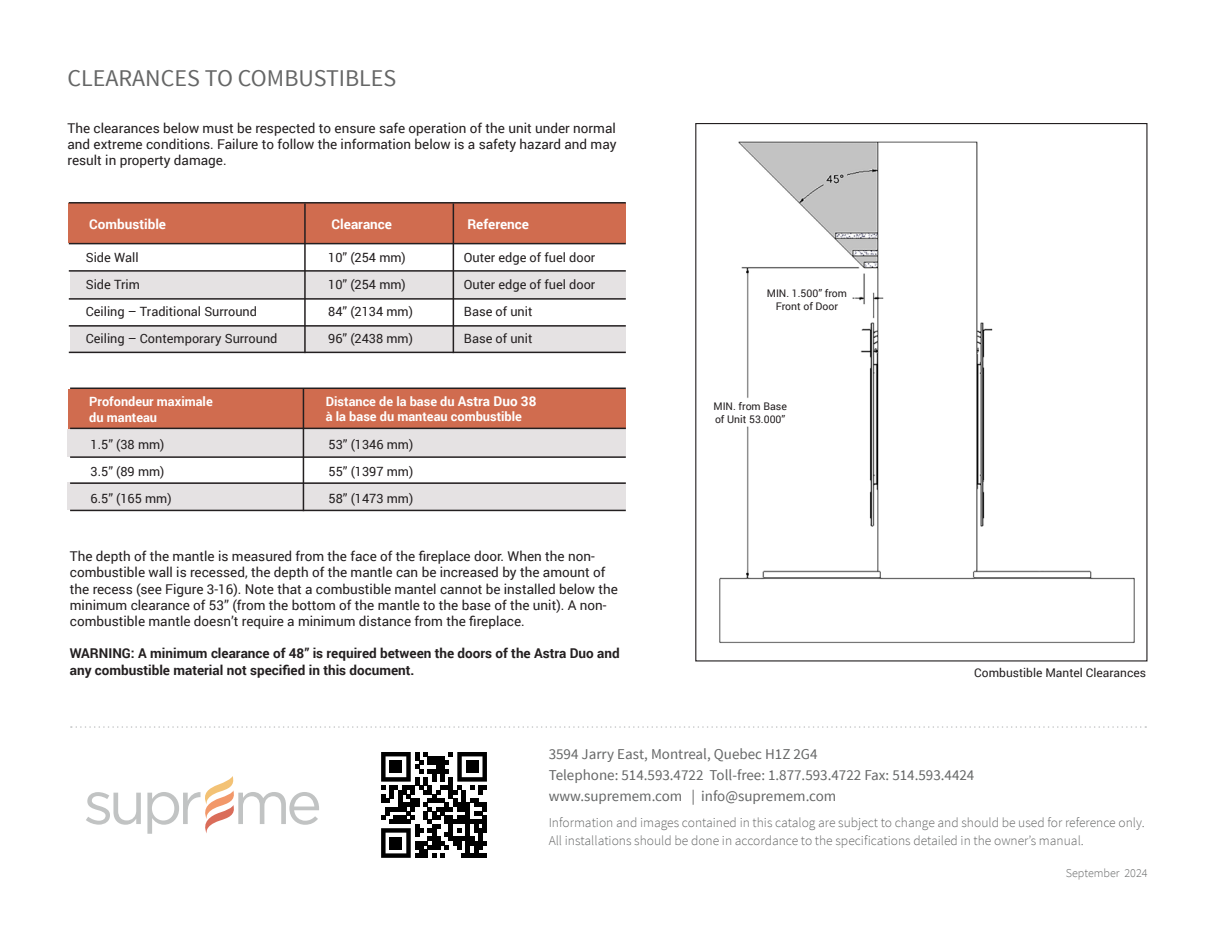
<style>
.page{position:relative;width:1215px;height:945px;background:#fff}
.page>*{position:absolute;margin:0;border:0;box-sizing:border-box;transform-origin:0 0}
.t1{font:24px "Source Sans Pro";color:#656666}
.t2{font:15px "Source Sans Pro";color:#656666}
.t3{font:13.5px/16.2px "Roboto";color:#231f20;text-align:justify}
.t4{font:300 13.5px "Source Sans Pro";color:#656666}
.t5{font:700 13.5px/16.2px "Roboto";color:#231f20}
.t6{font:700 13.5px "Roboto";color:#fff}
.t7{font:12.75px "Roboto";color:#231f20}
.t8{font:700 12.75px "Roboto";color:#fff}
.t9{font:12px "Roboto";color:#231f20}
.t10{font:300 12px "Source Sans Pro";color:#656666}
.t11{font:10.5px "Roboto";color:#231f20}
.s1{font-size:13.5px}
</style>
<div class="page">
<svg style="left:71px;top:726px;width:1075px;height:2px"></svg>
<svg style="left:86px;top:792px;width:55px;height:33px"></svg>
<svg style="left:147px;top:776px;width:172px;height:58px"></svg>
<svg style="left:381px;top:752px;width:106px;height:106px"></svg>
<div style="left:390px;top:760px;width:12px;height:13px;background:#000"></div>
<div style="left:466px;top:760px;width:12px;height:13px;background:#000"></div>
<div style="left:390px;top:837px;width:12px;height:12px;background:#000"></div>
<img style="left:719px;top:141px;width:416px;height:502px">
<div style="left:69px;top:204px;width:557px;height:39px;background:#d06c4f"></div>
<div style="left:69px;top:389px;width:557px;height:39px;background:#d06c4f"></div>
<div style="left:70px;top:272px;width:556px;height:27px;background:#e5e2e3"></div>
<div style="left:68px;top:429px;width:558px;height:27px;background:#e5e2e3"></div>
<div style="left:68px;top:482px;width:558px;height:28px;background:#e5e2e3"></div>
<div style="left:70px;top:325px;width:556px;height:27px;background:#e5e2e3"></div>
<hr style="left:69px;top:270px;width:557px;height:2px;background:#231f20">
<hr style="left:69px;top:243px;width:557px;height:1px;background:#231f20">
<hr style="left:70px;top:388px;width:556px;height:1px;background:#231f20">
<hr style="left:69px;top:202px;width:557px;height:2px;background:#231f20">
<hr style="left:69px;top:298px;width:557px;height:2px;background:#231f20">
<hr style="left:70px;top:428px;width:556px;height:1px;background:#231f20">
<hr style="left:69px;top:325px;width:557px;height:2px;background:#231f20">
<hr style="left:70px;top:456px;width:556px;height:2px;background:#231f20">
<hr style="left:69px;top:352px;width:557px;height:1px;background:#231f20">
<hr style="left:70px;top:482px;width:556px;height:2px;background:#231f20">
<hr style="left:70px;top:510px;width:556px;height:1px;background:#231f20">
<hr style="left:304px;top:204px;width:2px;height:149px;background:#231f20">
<hr style="left:453px;top:204px;width:1px;height:149px;background:#231f20">
<hr style="left:303px;top:388px;width:1px;height:123px;background:#231f20">
<p class="t1" style="left:68px;top:63px;width:330px">CLEARANCES TO COMBUSTIBLES</p>
<p class="t3" style="left:68px;top:119px;width:551px">The clearances below must be respected to ensure safe operation of the unit under normal and extreme conditions. Failure to follow the information below is a safety hazard and may result in property damage.</p>
<p class="t6" style="left:89px;top:215px;width:78px">Combustible</p>
<p class="t6" style="left:332px;top:215px;width:62px">Clearance</p>
<p class="t6" style="left:467px;top:215px;width:63px">Reference</p>
<p class="t7" style="left:328px;top:248px;width:79px">10” (254 mm)</p>
<p class="t7" style="left:328px;top:275px;width:79px">10” (254 mm)</p>
<p class="t7" style="left:328px;top:302px;width:86px">84” (2134 mm)</p>
<p class="t7" style="left:328px;top:329px;width:86px">96” (2438 mm)</p>
<p class="t7" style="left:464px;top:248px;width:133px">Outer edge of fuel door</p>
<p class="t7" style="left:464px;top:275px;width:133px">Outer edge of fuel door</p>
<p class="t7" style="left:464px;top:302px;width:70px">Base of unit</p>
<p class="t7" style="left:464px;top:329px;width:70px">Base of unit</p>
<p class="t7" style="left:86px;top:248px;width:54px">Side Wall</p>
<p class="t7" style="left:86px;top:275px;width:56px">Side Trim</p>
<p class="t7" style="left:86px;top:302px;width:173px">Ceiling – Traditional Surround</p>
<p class="t7" style="left:86px;top:329px;width:193px">Ceiling – Contemporary Surround</p>
<p class="t8" style="left:89px;top:393px;width:125px">Profondeur maximale</p>
<p class="t8" style="left:89px;top:408px;width:69px">du manteau</p>
<p class="t8" style="left:326px;top:392px;width:212px">Distance de la base du <span class="s1">Astra Duo 38</span></p>
<p class="t8" style="left:326px;top:408px;width:197px">à la base du manteau combustible</p>
<p class="t7" style="left:91px;top:436px;width:75px">1.5” (38 mm)</p>
<p class="t7" style="left:329px;top:436px;width:86px">53” (1346 mm)</p>
<p class="t7" style="left:91px;top:463px;width:75px">3.5” (89 mm)</p>
<p class="t7" style="left:329px;top:463px;width:86px">55” (1397 mm)</p>
<p class="t7" style="left:91px;top:489px;width:83px">6.5” (165 mm)</p>
<p class="t7" style="left:329px;top:489px;width:86px">58” (1473 mm)</p>
<p class="t3" style="left:70px;top:548px;width:550px;text-align:left">The depth of the mantle is measured from the face of the fireplace door. When the non&shy;combustible wall is recessed, the depth of the mantle can be increased by the amount of the recess (see Figure 3-16). Note that a combustible mantel cannot be installed below the minimum clearance of 53” (from the bottom of the mantle to the base of the unit). A non&shy;combustible mantle doesn’t require a minimum distance from the fireplace.</p>
<p class="t5" style="left:70px;top:645px;width:551px">WARNING: A minimum clearance of 48” is required between the doors of the Astra Duo and any combustible material not specified in this document.</p>
<p class="t11" style="left:767px;top:286px;width:82px">MIN. 1.500” from</p>
<p class="t11" style="left:776px;top:299px;width:64px">Front of Door</p>
<p class="t11" style="left:713px;top:399px;width:75px">MIN. from Base</p>
<p class="t11" style="left:715px;top:412px;width:72px">of Unit 53.000”</p>
<p class="t9" style="left:974px;top:664px;width:173px">Combustible Mantel Clearances</p>
<p class="t2" style="left:549px;top:745px;width:270px">3594 Jarry East, Montreal, Quebec H1Z 2G4</p>
<p class="t2" style="left:549px;top:766px;width:427px">Telephone: 514.593.4722 Toll-free: 1.877.593.4722 Fax: 514.593.4424</p>
<p class="t2" style="left:549px;top:787px;width:289px">www.supremem.com | info@supremem.com</p>
<p class="t4" style="left:549px;top:815px;width:598px">Information and images contained in this catalog are subject to change and should be used for reference only.</p>
<p class="t4" style="left:549px;top:833px;width:537px">All installations should be done in accordance to the specifications detailed in the owner’s manual.</p>
<p class="t10" style="left:1066px;top:866px;width:83px">September 2024</p>
</div>
